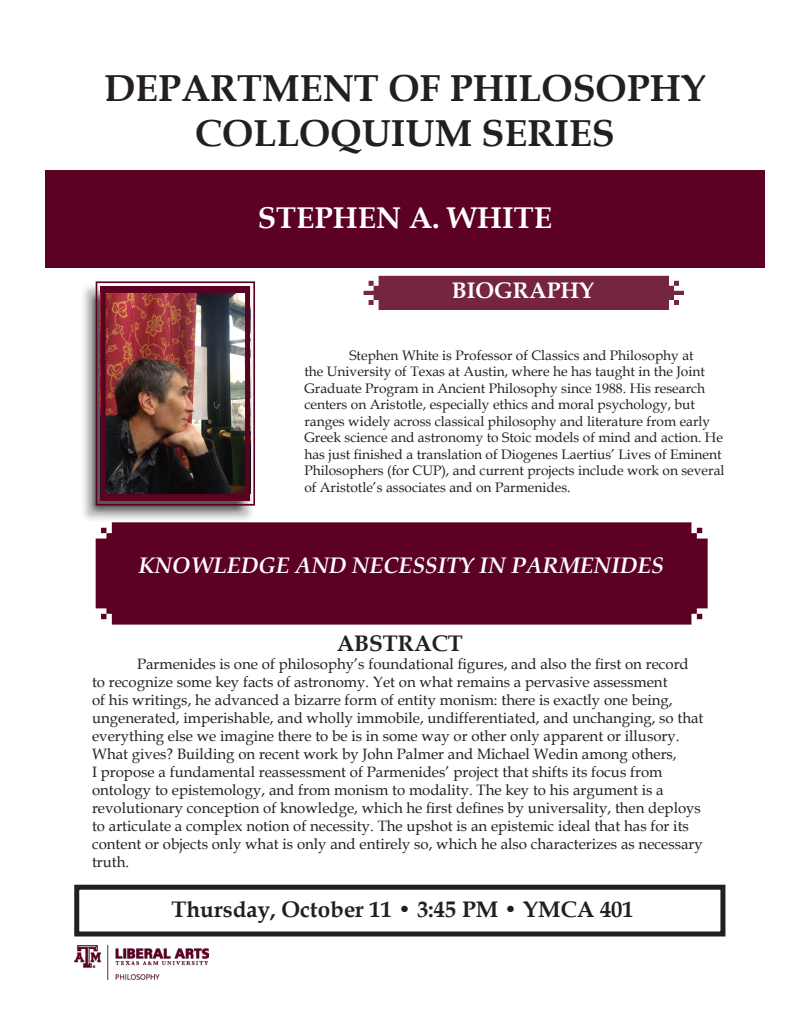
<style>
.page{position:relative;width:810px;height:1035px;background:#fff}
.page>*{position:absolute;margin:0;border:0;box-sizing:border-box;transform-origin:0 0}
.t1{font:700 37.5px "Book Antiqua";color:#231f20}
.t2{font:700 30px "Book Antiqua";color:#fff}
.t3{font:700 22.5px "Book Antiqua";color:#231f20}
.t4{font:italic 700 22.5px "Book Antiqua";color:#fff}
.t5{font:700 22.5px "Book Antiqua";color:#fff}
.t6{font:15px/18px "Book Antiqua";color:#231f20}
.content{font:13.75px/16.5px "Book Antiqua";color:#231f20}
</style>
<div class="page">
<div style="left:45px;top:170px;width:720px;height:97px;background:#5c0024"></div>
<div style="left:81px;top:284px;width:173px;height:238px;background:#231f20;opacity:.75"></div>
<img style="left:95px;top:281px;width:161px;height:225px">
<div style="left:101px;top:286px;width:149px;height:215px;border:5px solid #5c0024"></div>
<div style="left:364px;top:276px;width:320px;height:34px;background:#752540"></div>
<div style="left:96px;top:522px;width:612px;height:103px;background:#5c0024"></div>
<div style="left:74px;top:885px;width:651px;height:51px;border:5px solid #231f20"></div>
<img style="left:74px;top:945px;width:135px;height:34px">
<p class="t1" style="left:104px;top:63px;width:604px">DEPARTMENT OF PHILOSOPHY</p>
<p class="t1" style="left:195px;top:108px;width:421px">COLLOQUIUM SERIES</p>
<p class="t2" style="left:258px;top:197px;width:296px">STEPHEN A. WHITE</p>
<p class="t5" style="left:452px;top:275px;width:144px">BIOGRAPHY</p>
<p class="content" style="left:304px;top:346px;width:422px;text-indent:45px">Stephen White is Professor of Classics and Philosophy at<br>the University of Texas at Austin, where he has taught in the Joint Graduate Program in Ancient Philosophy since 1988. His research centers on Aristotle, especially ethics and moral psychology, but ranges widely across classical philosophy and literature from early Greek science and astronomy to Stoic models of mind and action. He has just finished a translation of Diogenes Laertius’ Lives of Eminent Philosophers (for CUP), and current projects include work on several of Aristotle’s associates and on Parmenides.</p>
<p class="t4" style="left:139px;top:550px;width:527px">KNOWLEDGE AND NECESSITY IN PARMENIDES</p>
<p class="t3" style="left:337px;top:628px;width:128px">ABSTRACT</p>
<p class="t6" style="left:92px;top:655px;width:613px;text-indent:45px">Parmenides is one of philosophy’s foundational figures, and also the first on record to recognize some key facts of astronomy. Yet on what remains a pervasive assessment<br>of his writings, he advanced a bizarre form of entity monism: there is exactly one being, ungenerated, imperishable, and wholly immobile, undifferentiated, and unchanging, so that everything else we imagine there to be is in some way or other only apparent or illusory.<br>What gives? Building on recent work by John Palmer and Michael Wedin among others,<br>I propose a fundamental reassessment of Parmenides’ project that shifts its focus from ontology to epistemology, and from monism to modality. The key to his argument is a revolutionary conception of knowledge, which he first defines by universality, then deploys to articulate a complex notion of necessity. The upshot is an epistemic ideal that has for its content or objects only what is only and entirely so, which he also characterizes as necessary truth.</p>
<p class="t3" style="left:172px;top:894px;width:464px">Thursday, October 11 • 3:45 PM • YMCA 401</p>
</div>
